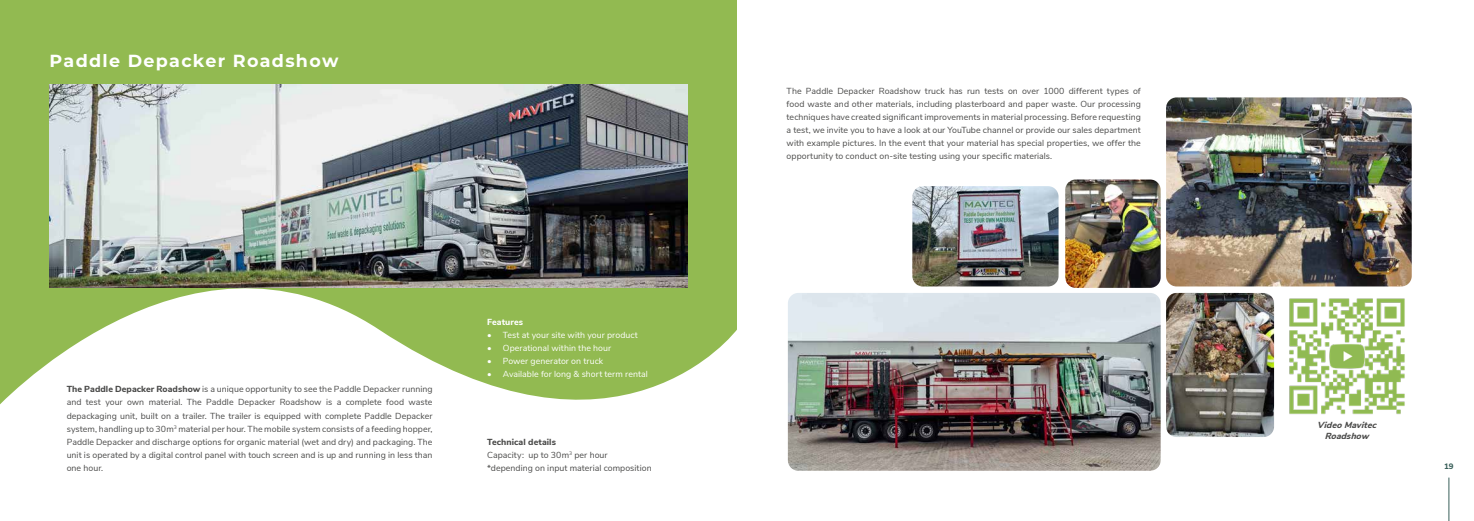
<style>
.page{position:relative;width:1474px;height:521px;background:#fff}
.page>*{position:absolute;margin:0;border:0;box-sizing:border-box;transform-origin:0 0}
.t1{font:700 17.5px "Montserrat";letter-spacing:.075em;color:#fff}
.t2{font:8.75px/13.1px "Nunito Sans";letter-spacing:.005em;color:#4a4a49;text-align:justify}
.t3{font:8.75px "Nunito Sans";letter-spacing:.005em;color:#fff}
.t4{font:italic 800 8.75px/10.5px "Nunito Sans";color:#4a4a49;text-align:center}
.t5{font:800 8.75px "Nunito Sans";letter-spacing:.01em;color:#fff}
.t6{font:800 7.88px "Nunito Sans";color:#3a605a}
.s1{font-weight:800}
</style>
<div class="page">
<img style="left:788px;top:293px;width:372px;height:178px">
<img style="left:1166px;top:97px;width:245px;height:189px">
<img style="left:1289px;top:298px;width:116px;height:117px">
<img style="left:1166px;top:293px;width:107px;height:144px">
<svg style="left:0;top:0;width:737px;height:405px;fill:#92ba51"></svg>
<img style="left:50px;top:85px;width:637px;height:202px">
<img style="left:912px;top:186px;width:146px;height:100px">
<img style="left:1065px;top:179px;width:95px;height:109px">
<hr style="left:1448px;top:477px;width:1px;height:44px;background:#3a605a">
<h1 class="t1" style="left:50px;top:48px;width:290px">Paddle Depacker Roadshow</h1>
<p class="t2" style="left:67px;top:382px;width:367px"><span class="s1">The Paddle Depacker Roadshow</span> is a unique opportunity to see the Paddle Depacker running and test your own material. The Paddle Depacker Roadshow is a complete food waste depackaging unit, built on a trailer. The trailer is equipped with complete Paddle Depacker system, handling up to 30m<sup>3</sup> material per hour. The mobile system consists of a feeding hopper, Paddle Depacker and discharge options for organic material (wet and dry) and packaging. The unit is operated by a digital control panel with touch screen and is up and running in less than one hour.</p>
<p class="t5" style="left:487px;top:315px;width:38px">Features</p>
<p class="t3" style="left:487px;top:328px;width:152px">• Test at your site with your product</p>
<p class="t3" style="left:487px;top:341px;width:126px">• Operational within the hour</p>
<p class="t3" style="left:487px;top:355px;width:118px">• Power generator on truck</p>
<p class="t3" style="left:487px;top:368px;width:162px">• Available for long &amp; short term rental</p>
<p class="t2" style="left:487px;top:434px;width:166px;text-align:left"><span class="s1">Technical details<br></span>Capacity: up to 30m<sup>3</sup> per hour *depending on input material composition</p>
<p class="t2" style="left:786px;top:84px;width:356px">The Paddle Depacker Roadshow truck has run tests on over 1000 different types of food waste and other materials, including plasterboard and paper waste. Our processing techniques have created significant improvements in material processing. Before requesting a test, we invite you to have a look at our YouTube channel or provide our sales department with example pictures. In the event that your material has special properties, we offer the opportunity to conduct on-site testing using your specific materials.</p>
<p class="t4" style="left:1317px;top:420px;width:64px">VideoMavitec<br>Roadshow</p>
<p class="t6" style="left:1444px;top:461px;width:11px">19</p>
</div>
